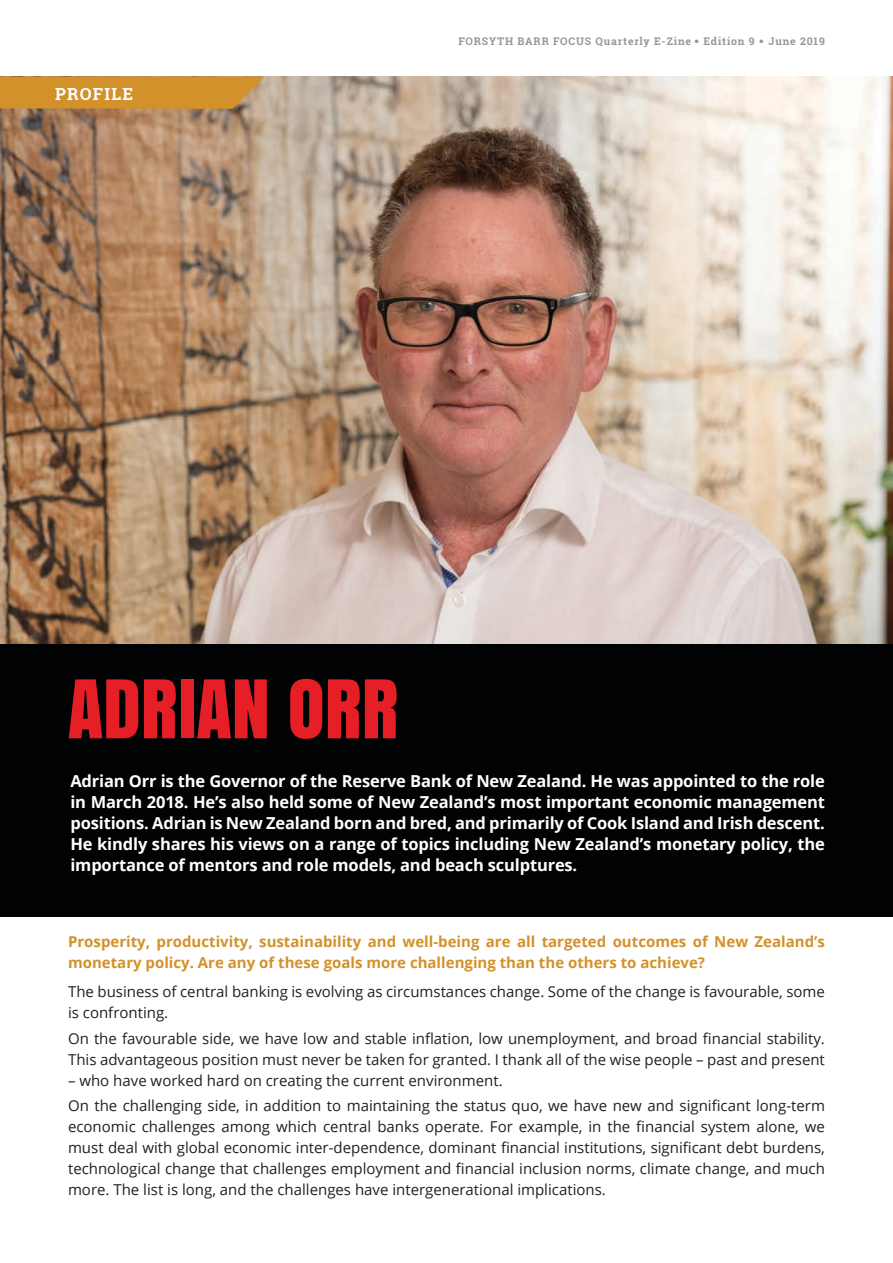
<style>
.page{position:relative;width:893px;height:1263px;background:#fff}
.page>*{position:absolute;margin:0;border:0;box-sizing:border-box;transform-origin:0 0}
.t1{font:75.75px "Anton";color:#e61e26}
.t2{font:700 16.65px "Roboto Slab";letter-spacing:.07em;color:#fff}
.t3{font:700 16.5px/21px "Open Sans";letter-spacing:-.01em;color:#fff;text-align:justify}
.t4{font:15px/21px "Open Sans";color:#231f20}
.t5{font:700 15px/21px "Open Sans";color:#d39129}
.t6{font:700 10.5px "Roboto Slab";letter-spacing:.08em;color:#949698}
.s1{font-family:"Gotham";font-weight:900}
</style>
<div class="page">
<img style="left:0;top:77px;width:893px;height:568px">
<svg style="left:0;top:77px;width:265px;height:32px;background:#d0912f"></svg>
<div style="left:0;top:645px;width:893px;height:272px;background:#010203"></div>
<p class="t2" style="left:55px;top:83px;width:79px">PROFILE</p>
<p class="t6" style="left:458px;top:34px;width:368px">FORSYTH BARR FOCUS Quarterly E-Zine <span class="s1">•</span> Edition 9 <span class="s1">•</span> June 2019</p>
<p class="t1" style="left:68px;top:649px;width:332px">ADRIAN ORR</p>
<p class="t3" style="left:70px;top:770px;width:756px">Adrian Orr is the Governor of the Reserve Bank of New Zealand. He was appointed to the role in March 2018. He’s also held some of New Zealand’s most important economic management positions. Adrian is New Zealand born and bred, and primarily of Cook Island and Irish descent.<br>He kindly shares his views on a range of topics including New Zealand’s monetary policy, the importance of mentors and role models, and beach sculptures.</p>
<p class="t5" style="left:68px;top:930px;width:758px">Prosperity, productivity, sustainability and well-being are all targeted outcomes of New Zealand’s monetary policy. Are any of these goals more challenging than the others to achieve?</p>
<p class="t4" style="left:68px;top:981px;width:758px">The business of central banking is evolving as circumstances change. Some of the change is favourable, some is confronting.</p>
<p class="t4" style="left:68px;top:1027px;width:758px">On the favourable side, we have low and stable inflation, low unemployment, and broad financial stability.<br>This advantageous position must never be taken for granted. I thank all of the wise people – past and present</p>
<p class="t4" style="left:68px;top:1069px;width:436px">– who have worked hard on creating the current environment.</p>
<p class="t4" style="left:68px;top:1094px;width:758px;text-align:justify">On the challenging side, in addition to maintaining the status quo, we have new and significant long-term economic challenges among which central banks operate. For example, in the financial system alone, we must deal with global economic inter-dependence, dominant financial institutions, significant debt burdens, technological change that challenges employment and financial inclusion norms, climate change, and much more. The list is long, and the challenges have intergenerational implications.</p>
</div>
